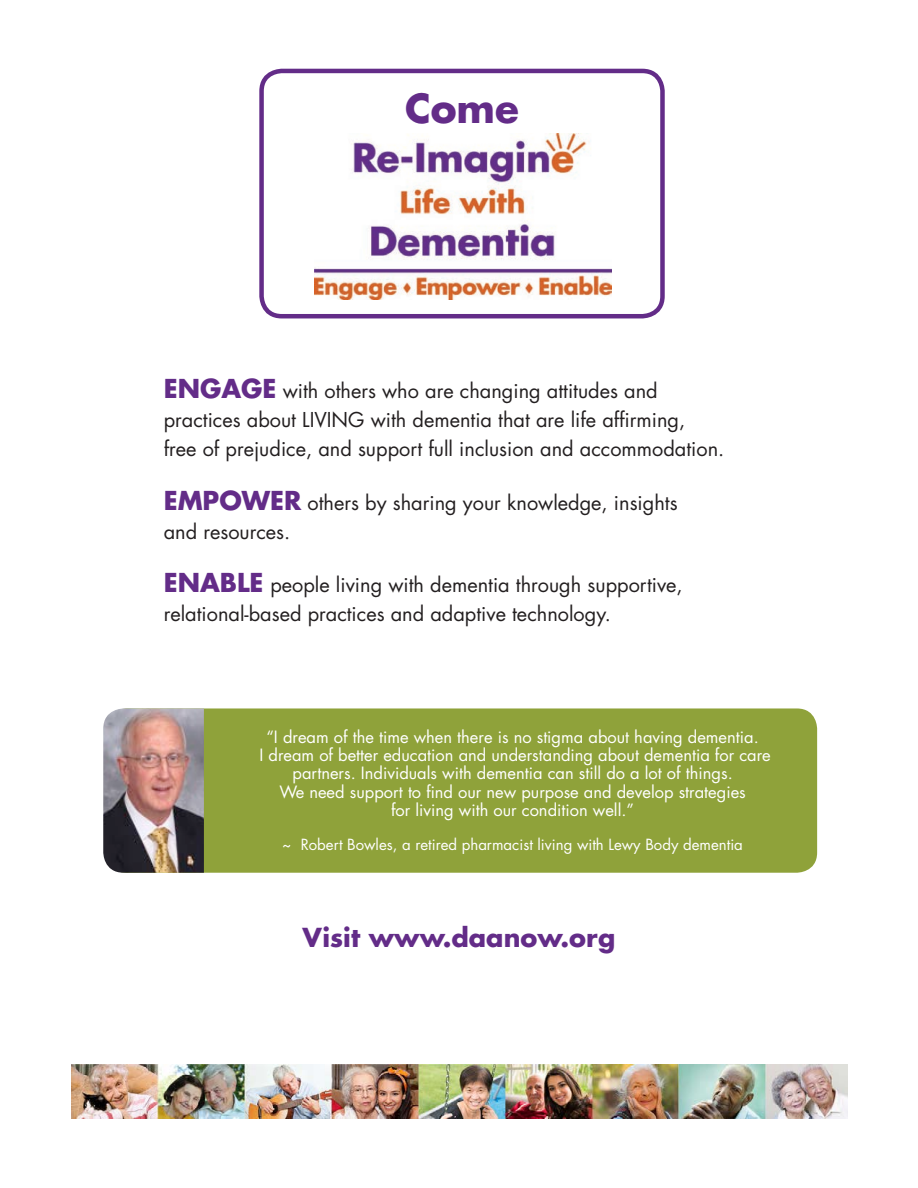
<style>
.page{position:relative;width:918px;height:1188px;background:#fff}
.page>*{position:absolute;margin:0;border:0;box-sizing:border-box;transform-origin:0 0}
.t1{font:700 39px "Futura";color:#632c88}
.t2{font:700 25.5px "Futura";color:#632c88}
.Body_copy{font:19.95px/29px "Futura";color:#231f20}
.t3{font:16.5px/18.1px "Futura";color:#fff;text-align:center}
.t4{font:15px "Futura";color:#fff}
.s1{font-weight:700;font-size:25.35px;color:#632c88}
</style>
<div class="page">
<img style="left:315px;top:134px;width:296px;height:165px">
<div style="left:259px;top:69px;width:406px;height:249px;border:4px solid #632c88;border-radius:20px"></div>
<img style="left:72px;top:1065px;width:776px;height:53px">
<div style="left:106px;top:708px;width:711px;height:165px;background:#8fa23a;border-radius:20px"></div>
<img style="left:103px;top:708px;width:101px;height:165px">
<p class="t1" style="left:405px;top:81px;width:115px">Come</p>
<p class="Body_copy" style="left:164px;top:376px;width:562px"><span class="s1">ENGAGE</span> with others who are changing attitudes and practices about LIVING with dementia that are life affirming,<br>free of prejudice, and support full inclusion and accommodation.</p>
<p class="Body_copy" style="left:164px;top:488px;width:515px"><span class="s1">EMPOWER</span> others by sharing your knowledge, insights and resources.</p>
<p class="Body_copy" style="left:164px;top:570px;width:520px"><span class="s1">ENABLE</span> people living with dementia through supportive, relational-based practices and adaptive technology.</p>
<p class="t3" style="left:259px;top:728px;width:513px">“I dream of the time when there is no stigma about having dementia.<br>I dream of better education and understanding about dementia for care partners. Individuals with dementia can still do a lot of things.<br>We need support to find our new purpose and develop strategies<br>for living with our condition well.”</p>
<p class="t4" style="left:282px;top:835px;width:462px">~ Robert Bowles, a retired pharmacist living with Lewy Body dementia</p>
<p class="t2" style="left:303px;top:920px;width:314px">Visit www.daanow.org</p>
</div>
